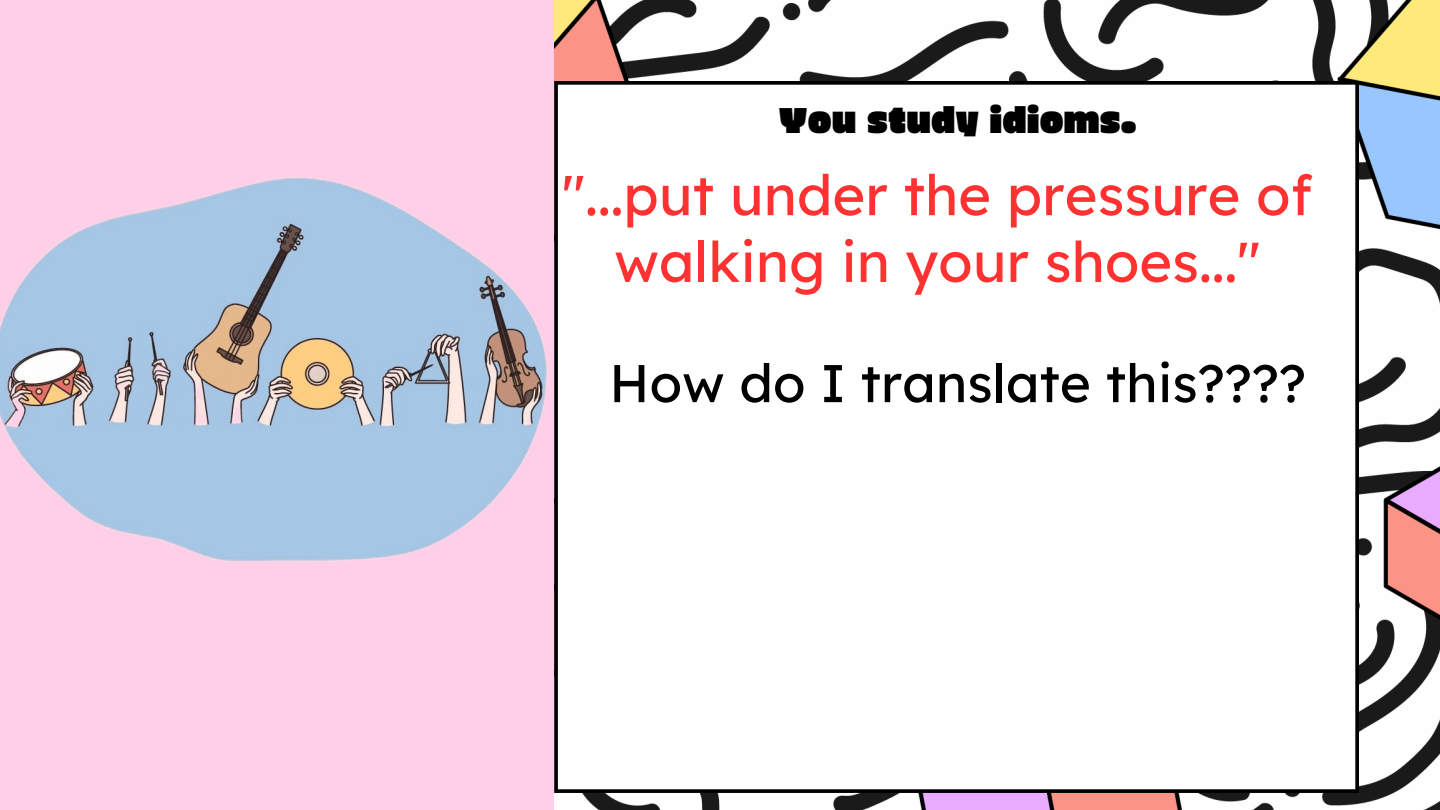
<style>
.page{position:relative;width:1440px;height:810px;background:#fecfe6}
.page>*{position:absolute;margin:0;border:0;box-sizing:border-box;transform-origin:0 0}
.t1{font:56px/66.8px "Lexend Deca";color:#ff3131;text-align:center}
.t2{font:53px "Lexend Deca";color:#000}
.t3{font:36.1px "Erica One";color:#000}
</style>
<div class="page">
<img style="left:554px;top:0;width:886px;height:810px">
<div style="left:554px;top:81px;width:805px;height:712px;background:#fff"></div>
<img style="left:0;top:178px;width:547px;height:384px">
<p class="t3" style="left:779px;top:92px;width:359px">You study idioms.</p>
<p class="t1" style="left:562px;top:161px;width:752px">"...put under the pressure of walking in your shoes..."</p>
<p class="t2" style="left:609px;top:349px;width:698px">How do I translate this????</p>
</div>
